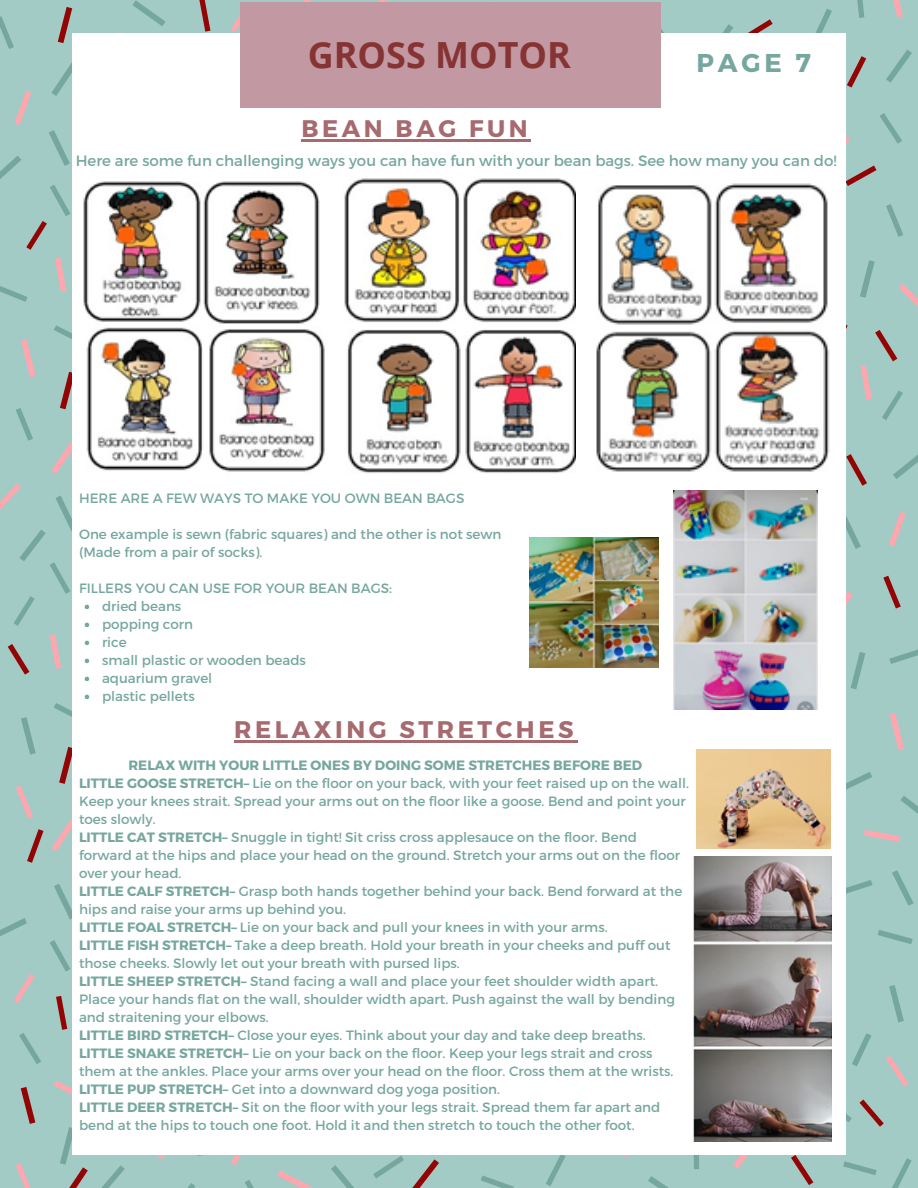
<style>
.page{position:relative;width:918px;height:1188px;background:#a2cbc6}
.page>*{position:absolute;margin:0;border:0;box-sizing:border-box;transform-origin:0 0}
.t1{font:700 36px "Open Sans";color:#863333}
.t2{font:700 25.8px "Montserrat";color:#76a79e}
.t3{font:700 24px "Montserrat";letter-spacing:.15em;color:#a66a6f}
.t4{font:15px "Montserrat";color:#76a79e}
.t5{font:13.5px/18px "Montserrat";color:#76a79e}
.t6{font:700 13.5px "Montserrat";color:#76a79e}
.s1{font-weight:700}
</style>
<div class="page">
<svg style="left:55px;top:258px;width:12px;height:34px"></svg>
<svg style="left:231px;top:2px;width:21px;height:30px"></svg>
<svg style="left:21px;top:339px;width:15px;height:38px"></svg>
<svg style="left:50px;top:634px;width:11px;height:35px"></svg>
<svg style="left:51px;top:440px;width:21px;height:34px"></svg>
<svg style="left:890px;top:713px;width:14px;height:37px"></svg>
<svg style="left:845px;top:592px;width:8px;height:33px"></svg>
<svg style="left:889px;top:512px;width:17px;height:34px"></svg>
<svg style="left:899px;top:284px;width:19px;height:23px"></svg>
<svg style="left:619px;top:1155px;width:9px;height:2px"></svg>
<svg style="left:14px;top:974px;width:21px;height:30px"></svg>
<svg style="left:51px;top:818px;width:21px;height:33px"></svg>
<svg style="left:16px;top:786px;width:17px;height:32px"></svg>
<svg style="left:277px;top:1170px;width:36px;height:18px"></svg>
<svg style="left:886px;top:1056px;width:23px;height:31px"></svg>
<svg style="left:54px;top:1081px;width:18px;height:14px"></svg>
<svg style="left:16px;top:1163px;width:15px;height:25px"></svg>
<svg style="left:156px;top:1155px;width:9px;height:4px"></svg>
<svg style="left:231px;top:1155px;width:10px;height:10px"></svg>
<svg style="left:379px;top:0;width:31px;height:3px"></svg>
<svg style="left:302px;top:0;width:21px;height:3px"></svg>
<svg style="left:491px;top:0;width:30px;height:3px"></svg>
<svg style="left:845px;top:119px;width:5px;height:24px"></svg>
<svg style="left:893px;top:0;width:10px;height:18px"></svg>
<svg style="left:864px;top:830px;width:36px;height:12px"></svg>
<svg style="left:58px;top:7px;width:14px;height:36px"></svg>
<svg style="left:199px;top:0;width:11px;height:32px"></svg>
<svg style="left:60px;top:372px;width:12px;height:37px"></svg>
<svg style="left:8px;top:644px;width:21px;height:31px"></svg>
<svg style="left:846px;top:454px;width:21px;height:32px"></svg>
<svg style="left:883px;top:576px;width:18px;height:33px"></svg>
<svg style="left:845px;top:311px;width:3px;height:19px"></svg>
<svg style="left:59px;top:747px;width:13px;height:37px"></svg>
<svg style="left:56px;top:996px;width:11px;height:34px"></svg>
<svg style="left:27px;top:829px;width:17px;height:34px"></svg>
<svg style="left:412px;top:1159px;width:27px;height:29px"></svg>
<svg style="left:21px;top:1087px;width:14px;height:37px"></svg>
<svg style="left:860px;top:1100px;width:24px;height:27px"></svg>
<svg style="left:847px;top:56px;width:19px;height:32px"></svg>
<svg style="left:748px;top:19px;width:25px;height:14px"></svg>
<svg style="left:845px;top:165px;width:32px;height:21px"></svg>
<svg style="left:0;top:286px;width:28px;height:16px"></svg>
<svg style="left:132px;top:0;width:34px;height:26px"></svg>
<svg style="left:845px;top:513px;width:16px;height:36px"></svg>
<svg style="left:733px;top:1155px;width:80px;height:30px"></svg>
<svg style="left:648px;top:1176px;width:21px;height:12px"></svg>
<svg style="left:50px;top:940px;width:20px;height:32px"></svg>
<svg style="left:373px;top:1156px;width:31px;height:23px"></svg>
<svg style="left:852px;top:1033px;width:19px;height:33px"></svg>
<svg style="left:187px;top:1183px;width:8px;height:5px"></svg>
<svg style="left:815px;top:9px;width:17px;height:24px"></svg>
<svg style="left:880px;top:113px;width:22px;height:31px"></svg>
<svg style="left:892px;top:870px;width:22px;height:36px"></svg>
<svg style="left:722px;top:24px;width:11px;height:9px"></svg>
<svg style="left:0;top:62px;width:72px;height:188px"></svg>
<svg style="left:0;top:16px;width:14px;height:33px"></svg>
<svg style="left:0;top:483px;width:72px;height:143px"></svg>
<svg style="left:54px;top:325px;width:18px;height:14px"></svg>
<svg style="left:16px;top:408px;width:17px;height:33px"></svg>
<svg style="left:851px;top:652px;width:14px;height:37px"></svg>
<svg style="left:860px;top:330px;width:43px;height:90px"></svg>
<svg style="left:893px;top:455px;width:25px;height:24px"></svg>
<svg style="left:860px;top:260px;width:15px;height:38px"></svg>
<svg style="left:886px;top:204px;width:17px;height:33px"></svg>
<div style="left:694px;top:1136px;width:5px;height:33px;background:#76a79e"></div>
<svg style="left:546px;top:1155px;width:20px;height:31px"></svg>
<svg style="left:21px;top:717px;width:15px;height:38px"></svg>
<svg style="left:54px;top:884px;width:18px;height:35px"></svg>
<svg style="left:0;top:918px;width:27px;height:19px"></svg>
<svg style="left:19px;top:1033px;width:22px;height:31px"></svg>
<svg style="left:481px;top:1175px;width:33px;height:13px"></svg>
<svg style="left:331px;top:1165px;width:23px;height:23px"></svg>
<svg style="left:60px;top:1127px;width:28px;height:61px"></svg>
<svg style="left:892px;top:1158px;width:20px;height:30px"></svg>
<svg style="left:843px;top:1161px;width:34px;height:14px"></svg>
<svg style="left:889px;top:985px;width:15px;height:37px"></svg>
<svg style="left:845px;top:1098px;width:7px;height:24px"></svg>
<svg style="left:101px;top:1165px;width:24px;height:23px"></svg>
<svg style="left:245px;top:1180px;width:9px;height:8px"></svg>
<svg style="left:886px;top:50px;width:26px;height:33px"></svg>
<svg style="left:660px;top:26px;width:4px;height:7px"></svg>
<svg style="left:857px;top:0;width:7px;height:18px"></svg>
<svg style="left:878px;top:930px;width:35px;height:14px"></svg>
<svg style="left:845px;top:880px;width:28px;height:16px"></svg>
<svg style="left:889px;top:649px;width:29px;height:15px"></svg>
<svg style="left:845px;top:772px;width:27px;height:21px"></svg>
<svg style="left:900px;top:796px;width:18px;height:18px"></svg>
<div style="left:72px;top:33px;width:773px;height:1122px;background:#fff"></div>
<div style="left:240px;top:3px;width:420px;height:104px;background:#c298a2"></div>
<img style="left:83px;top:181px;width:242px;height:291px">
<img style="left:344px;top:178px;width:232px;height:295px">
<img style="left:596px;top:183px;width:234px;height:289px">
<img style="left:529px;top:538px;width:129px;height:129px">
<img style="left:674px;top:490px;width:144px;height:220px">
<img style="left:696px;top:750px;width:134px;height:99px">
<img style="left:693px;top:857px;width:138px;height:284px">
<svg style="left:85px;top:605px;width:4px;height:4px"></svg>
<svg style="left:85px;top:623px;width:4px;height:4px"></svg>
<svg style="left:85px;top:641px;width:4px;height:4px"></svg>
<svg style="left:85px;top:659px;width:4px;height:4px"></svg>
<svg style="left:85px;top:677px;width:4px;height:4px"></svg>
<svg style="left:54px;top:695px;width:35px;height:22px"></svg>
<hr style="left:301px;top:139px;width:230px;height:3px;background:#a66a6f">
<hr style="left:234px;top:740px;width:343px;height:2px;background:#a66a6f">
<p class="t1" style="left:308px;top:30px;width:265px">GROSS MOTOR</p>
<p class="t2" style="left:696px;top:46px;width:116px">PAGE 7</p>
<p class="t3" style="left:301px;top:113px;width:228px">BEAN BAG FUN</p>
<p class="t4" style="left:76px;top:151px;width:762px">Here are some fun challenging ways you can have fun with your bean bags. See how many you can do!</p>
<p class="t5" style="left:79px;top:489px;width:387px">HERE ARE A FEW WAYS TO MAKE YOU OWN BEAN BAGS</p>
<p class="t5" style="left:79px;top:525px;width:424px">One example is sewn (fabric squares) and the other is not sewn (Made from a pair of socks).</p>
<p class="t5" style="left:79px;top:579px;width:315px">FILLERS YOU CAN USE FOR YOUR BEAN BAGS:</p>
<p class="t5" style="left:102px;top:597px;width:81px">dried beans</p>
<p class="t5" style="left:102px;top:615px;width:93px">popping corn</p>
<p class="t5" style="left:102px;top:633px;width:26px">rice</p>
<p class="t5" style="left:102px;top:651px;width:205px">small plastic or wooden beads</p>
<p class="t5" style="left:102px;top:669px;width:112px">aquarium gravel</p>
<p class="t5" style="left:102px;top:687px;width:94px">plastic pellets</p>
<p class="t3" style="left:234px;top:714px;width:341px">RELAXING STRETCHES</p>
<p class="t6" style="left:129px;top:757px;width:515px">RELAX WITH YOUR LITTLE ONES BY DOING SOME STRETCHES BEFORE BED</p>
<p class="t5" style="left:79px;top:774px;width:612px"><span class="s1">LITTLE GOOSE STRETCH–</span> Lie on the floor on your back, with your feet raised up on the wall.<br>Keep your knees strait. Spread your arms out on the floor like a goose. Bend and point your toes slowly.</p>
<p class="t5" style="left:79px;top:828px;width:603px"><span class="s1">LITTLE CAT STRETCH–</span> Snuggle in tight! Sit criss cross applesauce on the floor. Bend forward at the hips and place your head on the ground. Stretch your arms out on the floor over your head.</p>
<p class="t5" style="left:79px;top:882px;width:605px"><span class="s1">LITTLE CALF STRETCH–</span> Grasp both hands together behind your back. Bend forward at the hips and raise your arms up behind you.</p>
<p class="t5" style="left:79px;top:918px;width:530px"><span class="s1">LITTLE FOAL STRETCH–</span> Lie on your back and pull your knees in with your arms.</p>
<p class="t5" style="left:79px;top:936px;width:593px"><span class="s1">LITTLE FISH STRETCH–</span> Take a deep breath. Hold your breath in your cheeks and puff out those cheeks. Slowly let out your breath with pursed lips.</p>
<p class="t5" style="left:79px;top:972px;width:597px"><span class="s1">LITTLE SHEEP STRETCH–</span> Stand facing a wall and place your feet shoulder width apart.<br>Place your hands flat on the wall, shoulder width apart. Push against the wall by bending and straitening your elbows.</p>
<p class="t5" style="left:79px;top:1026px;width:568px"><span class="s1">LITTLE BIRD STRETCH–</span> Close your eyes. Think about your day and take deep breaths.</p>
<p class="t5" style="left:79px;top:1044px;width:596px"><span class="s1">LITTLE SNAKE STRETCH–</span> Lie on your back on the floor. Keep your legs strait and cross them at the ankles. Place your arms over your head on the floor. Cross them at the wrists.</p>
<p class="t5" style="left:79px;top:1080px;width:422px"><span class="s1">LITTLE PUP STRETCH–</span> Get into a downward dog yoga position.</p>
<p class="t5" style="left:79px;top:1098px;width:583px"><span class="s1">LITTLE DEER STRETCH–</span> Sit on the floor with your legs strait. Spread them far apart and bend at the hips to touch one foot. Hold it and then stretch to touch the other foot.</p>
</div>
